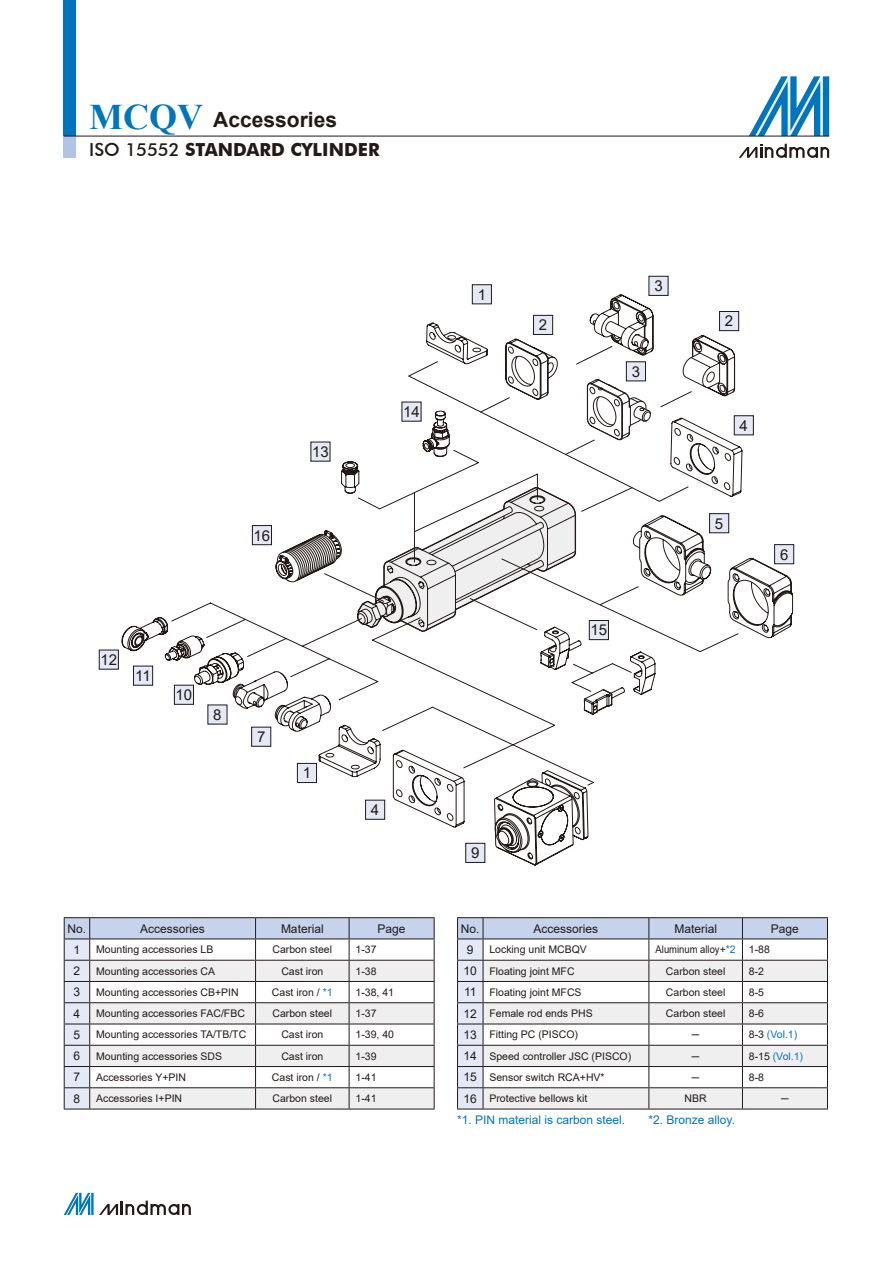
<style>
.page{position:relative;width:893px;height:1263px;background:#fff}
.page>*{position:absolute;margin:0;border:0;box-sizing:border-box;transform-origin:0 0}
.t1{font:700 21px "Arial";color:#231916}
.t2{font:700 18px "Futura BT";color:#231916}
.t3{font:15px "Arial";color:#231916}
.t4{font:12px "Arial";color:#231916}
.t5{font:12px "Arial";color:#0075be}
.t6{font:10.5px "Arial";color:#231916}
.t7{font:10.5px "Arial";color:#0075be}
.t8{font:10.5px "Arial";color:#231916;scale:.9 1}
.s1{font-family:"Times New Roman";font-size:36px;color:#0075be}
.s2{font-weight:500}
.s3{color:#0075be}
.s4{color:#231916}
</style>
<div class="page">
<svg style="left:749px;top:76px;width:80px;height:60px"></svg>
<svg style="left:739px;top:144px;width:90px;height:14px"></svg>
<div style="left:64px;top:0;width:12px;height:136px;background:#0075be"></div>
<div style="left:64px;top:136px;width:12px;height:21px;background:#b0c4e6"></div>
<hr style="left:64px;top:136px;width:765px;height:1px;background:#231916">
<svg style="left:64px;top:1193px;width:127px;height:22px"></svg>
<svg style="left:64px;top:917px;width:371px;height:192px"></svg>
<hr style="left:90px;top:1108px;width:166px;height:1px;background:#231916">
<hr style="left:256px;top:1108px;width:93px;height:1px;background:#231916">
<hr style="left:349px;top:1108px;width:86px;height:1px;background:#231916">
<svg style="left:457px;top:917px;width:371px;height:192px"></svg>
<hr style="left:483px;top:1108px;width:166px;height:1px;background:#231916">
<hr style="left:649px;top:1108px;width:93px;height:1px;background:#231916">
<hr style="left:742px;top:1108px;width:86px;height:1px;background:#231916">
<div style="left:472px;top:285px;width:19px;height:19px;background:#e3e9f6"></div>
<div style="left:472px;top:284px;width:20px;height:20px;border:1px solid #231916"></div>
<div style="left:99px;top:650px;width:19px;height:19px;background:#e3e9f6"></div>
<div style="left:99px;top:650px;width:20px;height:19px;border:1px solid #231916"></div>
<div style="left:466px;top:843px;width:19px;height:19px;background:#e3e9f6"></div>
<div style="left:465px;top:843px;width:20px;height:20px;border:1px solid #231916"></div>
<div style="left:649px;top:276px;width:19px;height:19px;background:#e3e9f6"></div>
<div style="left:649px;top:276px;width:19px;height:20px;border:1px solid #231916"></div>
<div style="left:774px;top:544px;width:20px;height:20px;border:1px solid #231916"></div>
<svg style="left:365px;top:786px;width:100px;height:42px"></svg>
<svg style="left:121px;top:617px;width:473px;height:169px"></svg>
<svg style="left:165px;top:602px;width:68px;height:59px"></svg>
<svg style="left:233px;top:525px;width:361px;height:207px"></svg>
<svg style="left:494px;top:770px;width:95px;height:96px"></svg>
<svg style="left:275px;top:294px;width:518px;height:421px"></svg>
<p class="t1" style="left:89px;top:105px;width:249px"><span class="s1">MCQV</span> Accessories</p>
<p class="t2" style="left:89px;top:139px;width:292px"><span class="s2">ISO 15552</span> STANDARD CYLINDER</p>
<p class="t3" style="left:254px;top:525px;width:18px">16</p>
<p class="t3" style="left:312px;top:441px;width:18px">13</p>
<p class="t3" style="left:403px;top:401px;width:18px">14</p>
<p class="t3" style="left:100px;top:649px;width:18px">12</p>
<p class="t3" style="left:135px;top:665px;width:17px">11</p>
<p class="t3" style="left:176px;top:684px;width:18px">10</p>
<p class="t3" style="left:213px;top:704px;width:10px">8</p>
<p class="t3" style="left:257px;top:726px;width:10px">7</p>
<p class="t3" style="left:303px;top:763px;width:10px">1</p>
<p class="t3" style="left:371px;top:799px;width:10px">4</p>
<p class="t4" style="left:68px;top:920px;width:20px">No.</p>
<p class="t4" style="left:140px;top:920px;width:66px">Accessories</p>
<p class="t4" style="left:281px;top:920px;width:44px">Material</p>
<p class="t4" style="left:378px;top:920px;width:30px">Page</p>
<p class="t4" style="left:74px;top:941px;width:8px">1</p>
<p class="t6" style="left:96px;top:942px;width:119px">Mounting accessories LB</p>
<p class="t6" style="left:273px;top:942px;width:61px">Carbon steel</p>
<p class="t6" style="left:355px;top:942px;width:23px">1-37</p>
<p class="t4" style="left:74px;top:963px;width:8px">2</p>
<p class="t6" style="left:96px;top:964px;width:121px">Mounting accessories CA</p>
<p class="t6" style="left:281px;top:964px;width:44px">Cast iron</p>
<p class="t6" style="left:355px;top:964px;width:23px">1-38</p>
<p class="t4" style="left:74px;top:984px;width:8px">3</p>
<p class="t6" style="left:96px;top:985px;width:144px">Mounting accessories CB+PIN</p>
<p class="t6" style="left:272px;top:985px;width:62px">Cast iron / <span class="s3">*1</span></p>
<p class="t6" style="left:355px;top:985px;width:40px">1-38, 41</p>
<p class="t4" style="left:74px;top:1005px;width:8px">4</p>
<p class="t6" style="left:96px;top:1006px;width:150px">Mounting accessories FAC/FBC</p>
<p class="t6" style="left:273px;top:1006px;width:61px">Carbon steel</p>
<p class="t6" style="left:355px;top:1006px;width:23px">1-37</p>
<p class="t4" style="left:74px;top:1026px;width:8px">5</p>
<p class="t6" style="left:96px;top:1027px;width:152px">Mounting accessories TA/TB/TC</p>
<p class="t6" style="left:281px;top:1027px;width:44px">Cast iron</p>
<p class="t6" style="left:355px;top:1027px;width:40px">1-39, 40</p>
<p class="t4" style="left:74px;top:1048px;width:8px">6</p>
<p class="t6" style="left:96px;top:1049px;width:128px">Mounting accessories SDS</p>
<p class="t6" style="left:281px;top:1049px;width:44px">Cast iron</p>
<p class="t6" style="left:355px;top:1049px;width:23px">1-39</p>
<p class="t4" style="left:74px;top:1069px;width:8px">7</p>
<p class="t6" style="left:96px;top:1070px;width:91px">Accessories Y+PIN</p>
<p class="t6" style="left:272px;top:1070px;width:62px">Cast iron / <span class="s3">*1</span></p>
<p class="t6" style="left:355px;top:1070px;width:23px">1-41</p>
<p class="t4" style="left:74px;top:1090px;width:8px">8</p>
<p class="t6" style="left:96px;top:1091px;width:88px">Accessories I+PIN</p>
<p class="t6" style="left:273px;top:1091px;width:61px">Carbon steel</p>
<p class="t6" style="left:355px;top:1091px;width:23px">1-41</p>
<p class="t3" style="left:478px;top:284px;width:10px">1</p>
<p class="t3" style="left:539px;top:315px;width:10px">2</p>
<p class="t3" style="left:654px;top:276px;width:10px">3</p>
<p class="t3" style="left:632px;top:361px;width:10px">3</p>
<p class="t3" style="left:590px;top:620px;width:18px">15</p>
<p class="t3" style="left:725px;top:311px;width:10px">2</p>
<p class="t3" style="left:740px;top:415px;width:10px">4</p>
<p class="t3" style="left:715px;top:513px;width:10px">5</p>
<p class="t3" style="left:780px;top:544px;width:10px">6</p>
<p class="t3" style="left:471px;top:843px;width:10px">9</p>
<p class="t4" style="left:461px;top:920px;width:20px">No.</p>
<p class="t4" style="left:534px;top:920px;width:66px">Accessories</p>
<p class="t4" style="left:674px;top:920px;width:44px">Material</p>
<p class="t4" style="left:771px;top:920px;width:30px">Page</p>
<p class="t4" style="left:467px;top:941px;width:8px">9</p>
<p class="t6" style="left:489px;top:942px;width:99px">Locking unit MCBQV</p>
<p class="t8" style="left:656px;top:942px;width:91px">Aluminum alloy+<span class="s3">*2</span></p>
<p class="t6" style="left:749px;top:942px;width:23px">1-88</p>
<p class="t4" style="left:464px;top:963px;width:15px">10</p>
<p class="t6" style="left:489px;top:964px;width:87px">Floating joint MFC</p>
<p class="t6" style="left:666px;top:964px;width:61px">Carbon steel</p>
<p class="t6" style="left:749px;top:964px;width:17px">8-2</p>
<p class="t4" style="left:464px;top:984px;width:14px">11</p>
<p class="t6" style="left:489px;top:985px;width:94px">Floating joint MFCS</p>
<p class="t6" style="left:666px;top:985px;width:61px">Carbon steel</p>
<p class="t6" style="left:749px;top:985px;width:17px">8-5</p>
<p class="t4" style="left:464px;top:1005px;width:15px">12</p>
<p class="t6" style="left:489px;top:1006px;width:105px">Female rod ends PHS</p>
<p class="t6" style="left:666px;top:1006px;width:61px">Carbon steel</p>
<p class="t6" style="left:749px;top:1006px;width:17px">8-6</p>
<p class="t4" style="left:464px;top:1026px;width:15px">13</p>
<p class="t6" style="left:489px;top:1027px;width:90px">Fitting PC (PISCO)</p>
<p class="t6" style="left:692px;top:1027px;width:9px">─</p>
<p class="t7" style="left:749px;top:1027px;width:50px"><span class="s4">8-3</span> (Vol.1)</p>
<p class="t4" style="left:464px;top:1048px;width:15px">14</p>
<p class="t6" style="left:489px;top:1049px;width:143px">Speed controller JSC (PISCO)</p>
<p class="t6" style="left:692px;top:1049px;width:9px">─</p>
<p class="t7" style="left:749px;top:1049px;width:56px"><span class="s4">8-15</span> (Vol.1)</p>
<p class="t4" style="left:464px;top:1069px;width:15px">15</p>
<p class="t6" style="left:489px;top:1070px;width:117px">Sensor switch RCA+HV*</p>
<p class="t6" style="left:692px;top:1070px;width:9px">─</p>
<p class="t6" style="left:749px;top:1070px;width:17px">8-8</p>
<p class="t4" style="left:464px;top:1090px;width:15px">16</p>
<p class="t6" style="left:489px;top:1091px;width:100px">Protective bellows kit</p>
<p class="t6" style="left:685px;top:1091px;width:24px">NBR</p>
<p class="t6" style="left:781px;top:1091px;width:9px">─</p>
<p class="t5" style="left:457px;top:1111px;width:170px">*1. PIN material is carbon steel.</p>
<p class="t5" style="left:648px;top:1111px;width:88px">*2. Bronze alloy.</p>
</div>
